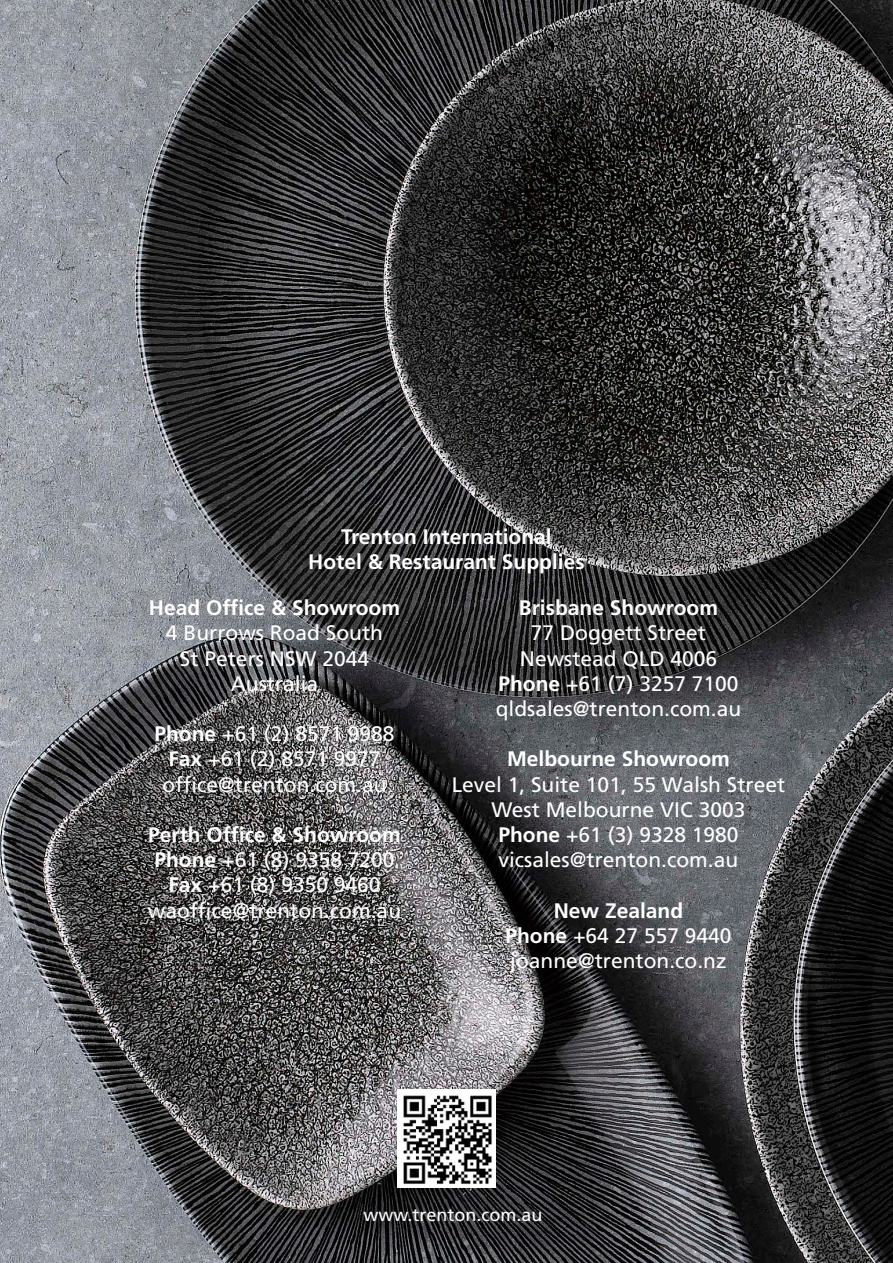
<style>
.page{position:relative;width:893px;height:1263px;background:#fff}
.page>*{position:absolute;margin:0;border:0;box-sizing:border-box;transform-origin:0 0}
.t1{font:21px "Frutiger LT Std";color:#fff}
.t2{font:700 21px "Frutiger LT Std";color:#fff}
.t3{font:18px "Frutiger LT Std";color:#fff}
.s1{font-weight:700}
</style>
<div class="page">
<img style="left:0;top:0;width:893px;height:1263px">
<img style="left:398px;top:1090px;width:97px;height:97px">
<p class="t2" style="left:341px;top:524px;width:212px">Trenton International</p>
<p class="t2" style="left:308px;top:550px;width:278px">Hotel &amp; Restaurant Supplies</p>
<p class="t2" style="left:149px;top:595px;width:253px">Head Office &amp; Showroom</p>
<p class="t1" style="left:166px;top:621px;width:219px">4 Burrows Road South</p>
<p class="t1" style="left:180px;top:646px;width:191px">St Peters NSW 2044</p>
<p class="t1" style="left:231px;top:671px;width:89px">Australia</p>
<p class="t1" style="left:154px;top:721px;width:242px"><span class="s1">Phone</span> +61 (2) 8571 9988</p>
<p class="t1" style="left:168px;top:747px;width:214px"><span class="s1">Fax</span> +61 (2) 8571 9977</p>
<p class="t1" style="left:162px;top:772px;width:226px">office@trenton.com.au</p>
<p class="t2" style="left:148px;top:822px;width:254px">Perth Office &amp; Showroom</p>
<p class="t1" style="left:154px;top:847px;width:242px"><span class="s1">Phone</span> +61 (8) 9358 7200</p>
<p class="t1" style="left:168px;top:873px;width:214px"><span class="s1">Fax</span> +61 (8) 9350 9460</p>
<p class="t1" style="left:148px;top:898px;width:255px">waoffice@trenton.com.au</p>
<p class="t2" style="left:519px;top:595px;width:201px">Brisbane Showroom</p>
<p class="t1" style="left:531px;top:621px;width:177px">77 Doggett Street</p>
<p class="t1" style="left:520px;top:646px;width:199px">Newstead QLD 4006</p>
<p class="t1" style="left:498px;top:671px;width:242px"><span class="s1">Phone</span> +61 (7) 3257 7100</p>
<p class="t1" style="left:496px;top:696px;width:247px">qldsales@trenton.com.au</p>
<p class="t2" style="left:507px;top:747px;width:224px">Melbourne Showroom</p>
<p class="t1" style="left:452px;top:772px;width:335px">Level 1, Suite 101, 55 Walsh Street</p>
<p class="t1" style="left:492px;top:797px;width:255px">West Melbourne VIC 3003</p>
<p class="t1" style="left:498px;top:822px;width:242px"><span class="s1">Phone</span> +61 (3) 9328 1980</p>
<p class="t1" style="left:499px;top:847px;width:241px">vicsales@trenton.com.au</p>
<p class="t2" style="left:554px;top:898px;width:131px">New Zealand</p>
<p class="t1" style="left:505px;top:923px;width:228px"><span class="s1">Phone</span> +64 27 557 9440</p>
<p class="t1" style="left:510px;top:948px;width:218px">joanne@trenton.co.nz</p>
<p class="t3" style="left:363px;top:1204px;width:181px">www.trenton.com.au</p>
</div>
